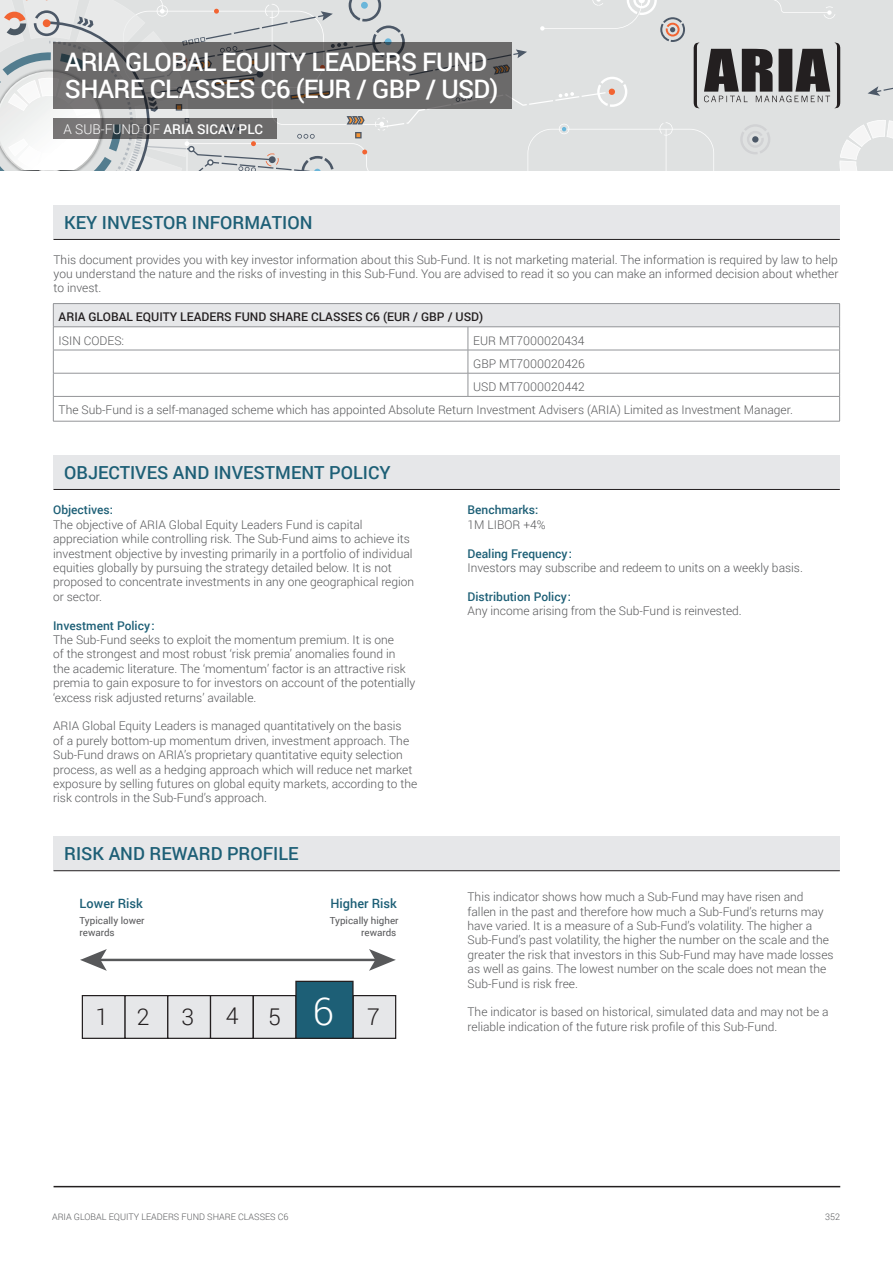
<style>
.page{position:relative;width:893px;height:1263px;background:#fff}
.page>*{position:absolute;margin:0;border:0;box-sizing:border-box;transform-origin:0 0}
.t1{font:500 25.5px "Roboto";letter-spacing:-.025em;color:#fff}
.t2{font:300 23.1px "Roboto";color:#231f20}
.t3{font:500 18px "Roboto";color:#1d5f76}
.t4{font:500 13.5px "Roboto";color:#fff}
.t5{font:500 12.75px "Roboto";color:#1d5f76}
.t6{font:300 12px/14.4px "Roboto";color:#57585a}
.t7{font:500 12px/14.4px "Roboto";color:#1d5f76}
.t8{font:500 12px "Roboto";color:#231f20}
.t9{font:9.75px/11.7px "Roboto";color:#57585a}
.t10{font:300 9px "Roboto";color:#57585a}
.s1{font-weight:300}
.s2{font-size:38.4px;color:#fff}
.s3{font-weight:300;color:#57585a}
</style>
<div class="page">
<hr style="left:54px;top:1186px;width:786px;height:1px;background:#231f20">
<div style="left:54px;top:205px;width:786px;height:34px;background:#e6e7e9"></div>
<hr style="left:54px;top:239px;width:786px;height:1px;background:#231f20">
<div style="left:54px;top:455px;width:786px;height:34px;background:#e6e7e9"></div>
<hr style="left:54px;top:489px;width:786px;height:1px;background:#231f20">
<div style="left:53px;top:304px;width:787px;height:23px;background:#e6e7e9"></div>
<hr style="left:53px;top:303px;width:415px;height:1px;background:#939598">
<hr style="left:468px;top:303px;width:372px;height:1px;background:#939598">
<hr style="left:53px;top:327px;width:415px;height:1px;background:#939598">
<hr style="left:468px;top:327px;width:372px;height:1px;background:#939598">
<hr style="left:53px;top:350px;width:415px;height:1px;background:#939598">
<hr style="left:468px;top:350px;width:372px;height:1px;background:#939598">
<hr style="left:53px;top:373px;width:415px;height:1px;background:#939598">
<hr style="left:468px;top:373px;width:372px;height:1px;background:#939598">
<svg style="left:468px;top:327px;width:1px;height:69px"></svg>
<hr style="left:53px;top:396px;width:415px;height:1px;background:#939598">
<svg style="left:53px;top:304px;width:1px;height:117px"></svg>
<hr style="left:468px;top:396px;width:372px;height:1px;background:#939598">
<svg style="left:839px;top:304px;width:1px;height:117px"></svg>
<hr style="left:53px;top:421px;width:415px;height:1px;background:#939598">
<hr style="left:468px;top:421px;width:372px;height:1px;background:#939598">
<div style="left:54px;top:837px;width:786px;height:34px;background:#e6e7e9"></div>
<hr style="left:54px;top:870px;width:786px;height:1px;background:#231f20">
<div style="left:82px;top:995px;width:43px;height:43px;background:#e6e7e9"></div>
<div style="left:82px;top:995px;width:44px;height:44px;border:1px solid #231f20"></div>
<div style="left:125px;top:995px;width:43px;height:43px;background:#e6e7e9"></div>
<div style="left:124px;top:995px;width:44px;height:44px;border:1px solid #231f20"></div>
<div style="left:168px;top:995px;width:43px;height:43px;background:#e6e7e9"></div>
<div style="left:167px;top:995px;width:44px;height:44px;border:1px solid #231f20"></div>
<div style="left:353px;top:995px;width:43px;height:43px;background:#e6e7e9"></div>
<div style="left:352px;top:995px;width:44px;height:44px;border:1px solid #231f20"></div>
<div style="left:253px;top:995px;width:43px;height:43px;background:#e6e7e9"></div>
<div style="left:211px;top:995px;width:42px;height:43px;background:#e6e7e9"></div>
<div style="left:210px;top:995px;width:44px;height:44px;border:1px solid #231f20"></div>
<div style="left:253px;top:995px;width:44px;height:44px;border:1px solid #231f20"></div>
<div style="left:296px;top:981px;width:57px;height:57px;background:#1d5f76"></div>
<div style="left:295px;top:981px;width:59px;height:58px;border:1px solid #231f20"></div>
<hr style="left:99px;top:959px;width:278px;height:2px;background:#57585a">
<svg style="left:80px;top:949px;width:27px;height:22px"></svg>
<svg style="left:369px;top:949px;width:27px;height:22px"></svg>
<svg style="left:0;top:0;width:893px;height:170px;background:#bdbebe"></svg>
<p class="t1" style="left:65px;top:44px;width:424px">ARIA GLOBAL EQUITY LEADERS FUND</p>
<p class="t1" style="left:65px;top:71px;width:435px">SHARE CLASSES C6 (EUR / GBP / USD)</p>
<p class="t4" style="left:64px;top:119px;width:201px"><span class="s1">A SUB-FUND OF</span> ARIA SICAV PLC</p>
<p class="t3" style="left:64px;top:210px;width:250px">KEY INVESTOR INFORMATION</p>
<p class="t6" style="left:54px;top:252px;width:786px;text-align:justify">This document provides you with key investor information about this Sub-Fund. It is not marketing material. The information is required by law to help you understand the nature and the risks of investing in this Sub-Fund. You are advised to read it so you can make an informed decision about whether to invest.</p>
<p class="t8" style="left:59px;top:309px;width:426px">ARIA GLOBAL EQUITY LEADERS FUND SHARE CLASSES C6 (EUR / GBP / USD)</p>
<p class="t6" style="left:59px;top:333px;width:67px">ISIN CODES:</p>
<p class="t6" style="left:473px;top:333px;width:113px">EUR MT7000020434</p>
<p class="t6" style="left:473px;top:356px;width:113px">GBP MT7000020426</p>
<p class="t6" style="left:473px;top:379px;width:113px">USD MT7000020442</p>
<p class="t6" style="left:59px;top:402px;width:736px">The Sub-Fund is a self-managed scheme which has appointed Absolute Return Investment Advisers (ARIA) Limited as Investment Manager.</p>
<p class="t3" style="left:64px;top:460px;width:328px">OBJECTIVES AND INVESTMENT POLICY</p>
<p class="t7" style="left:53px;top:502px;width:61px">Objectives:</p>
<p class="t6" style="left:53px;top:517px;width:363px">The objective of ARIA Global Equity Leaders Fund is capital appreciation while controlling risk. The Sub-Fund aims to achieve its investment objective by investing primarily in a portfolio of individual equities globally by pursuing the strategy detailed below. It is not proposed to concentrate investments in any one geographical region or sector.</p>
<p class="t7" style="left:53px;top:618px;width:103px">Investment Policy:</p>
<p class="t6" style="left:53px;top:632px;width:364px">The Sub-Fund seeks to exploit the momentum premium. It is one<br>of the strongest and most robust ‘risk premia’ anomalies found in the academic literature. The ‘momentum’ factor is an attractive risk premia to gain exposure to for investors on account of the potentially ‘excess risk adjusted returns’ available.</p>
<p class="t6" style="left:53px;top:718px;width:366px">ARIA Global Equity Leaders is managed quantitatively on the basis<br>of a purely bottom-up momentum driven, investment approach. The Sub-Fund draws on ARIA’s proprietary quantitative equity selection process, as well as a hedging approach which will reduce net market exposure by selling futures on global equity markets, according to the risk controls in the Sub-Fund’s approach.</p>
<p class="t3" style="left:64px;top:841px;width:236px">RISK AND REWARD PROFILE</p>
<p class="t5" style="left:80px;top:894px;width:65px">Lower Risk</p>
<p class="t9" style="left:80px;top:914px;width:66px">Typically lower rewards</p>
<p class="t5" style="left:330px;top:894px;width:68px">Higher Risk</p>
<p class="t9" style="left:330px;top:914px;width:70px;text-align:right">Typically higher rewards</p>
<p class="t2" style="left:95px;top:1001px;width:56px">1 2</p>
<p class="t2" style="left:182px;top:1001px;width:14px">3</p>
<p class="t2" style="left:226px;top:1000px;width:14px">4</p>
<p class="t2" style="left:268px;top:1001px;width:113px">5<span class="s2">6</span>7</p>
<p class="t7" style="left:468px;top:502px;width:80px">Benchmarks:<br><span class="s3">1M LIBOR +4%</span></p>
<p class="t7" style="left:468px;top:546px;width:106px">Dealing Frequency:</p>
<p class="t6" style="left:468px;top:560px;width:337px">Investors may subscribe and redeem to units on a weekly basis.</p>
<p class="t7" style="left:468px;top:589px;width:105px">Distribution Policy:</p>
<p class="t6" style="left:468px;top:603px;width:276px">Any income arising from the Sub-Fund is reinvested.</p>
<p class="t6" style="left:468px;top:889px;width:368px">This indicator shows how much a Sub-Fund may have risen and fallen in the past and therefore how much a Sub-Fund’s returns may have varied. It is a measure of a Sub-Fund’s volatility. The higher a Sub-Fund’s past volatility, the higher the number on the scale and the greater the risk that investors in this Sub-Fund may have made losses as well as gains. The lowest number on the scale does not mean the Sub-Fund is risk free.</p>
<p class="t6" style="left:468px;top:1004px;width:363px">The indicator is based on historical, simulated data and may not be a reliable indication of the future risk profile of this Sub-Fund.</p>
<p class="t10" style="left:52px;top:1210px;width:238px">ARIA GLOBAL EQUITY LEADERS FUND SHARE CLASSES C6</p>
<p class="t10" style="left:825px;top:1210px;width:16px">352</p>
</div>
